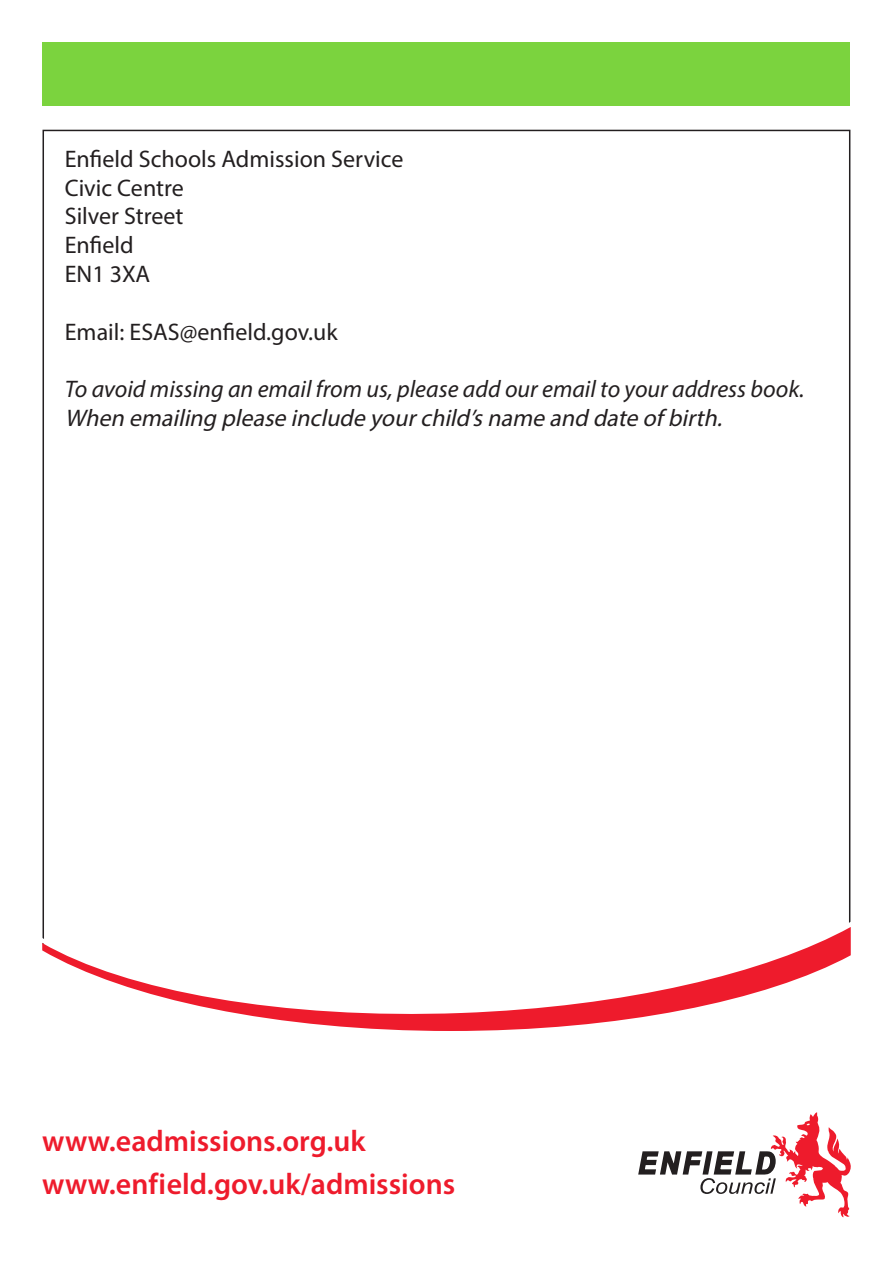
<style>
.page{position:relative;width:893px;height:1263px;background:#fff}
.page>*{position:absolute;margin:0;border:0;box-sizing:border-box;transform-origin:0 0}
.t1{font:600 29.85px "Myriad Pro";color:#ee1b2c}
.t2{font:24px "Myriad Pro";color:#231f20}
.t3{font:italic 24px "Myriad Pro";color:#231f20}
.t4{font:italic 24px "Myriad Pro";color:#231f20}
</style>
<div class="page">
<div style="left:43px;top:43px;width:807px;height:63px;background:#7bd33e"></div>
<svg style="left:42px;top:927px;width:809px;height:104px"></svg>
<svg style="left:638px;top:1112px;width:213px;height:105px"></svg>
<p class="t2" style="left:65px;top:144px;width:340px">Enfield Schools Admission Service</p>
<p class="t2" style="left:65px;top:173px;width:120px">Civic Centre</p>
<p class="t2" style="left:65px;top:202px;width:120px">Silver Street</p>
<p class="t2" style="left:65px;top:230px;width:70px">Enfield</p>
<p class="t2" style="left:65px;top:259px;width:87px">EN1 3XA</p>
<p class="t2" style="left:65px;top:317px;width:274px">Email: ESAS@enfield.gov.uk</p>
<p class="t3" style="left:65px;top:374px;width:741px">To avoid missing an email from us, please add our email to your address book.</p>
<p class="t4" style="left:65px;top:403px;width:665px">When emailing please include yourchild’sname and date ofbirth.</p>
<p class="t1" style="left:42px;top:1122px;width:325px">www.eadmissions.org.uk</p>
<p class="t1" style="left:42px;top:1164px;width:414px">www.enfield.gov.uk/admissions</p>
</div>
